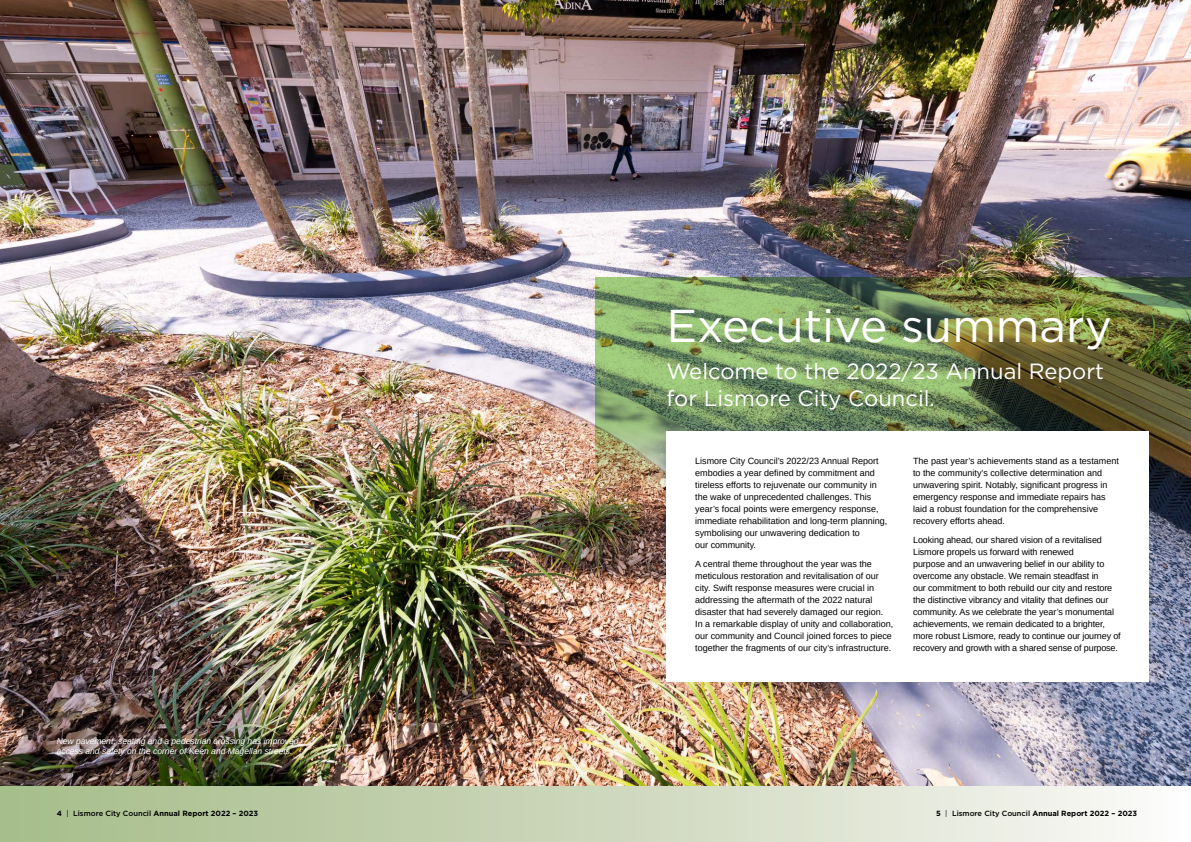
<style>
.page{position:relative;width:1191px;height:842px;background:#fff}
.page>*{position:absolute;margin:0;border:0;box-sizing:border-box;transform-origin:0 0}
.t1{font:46px "Gotham";color:#fff}
.t2{font:22px/27px "Gotham";color:#fff}
.t3{font:9px/12px "Arimo";color:#000}
.t4{font:italic 8.5px/10px "Arimo";color:#fff}
.t5{font:700 7.5px "Gotham";color:#000}
.s1{font-weight:400}
.s2{font-weight:500}
</style>
<div class="page">
<div style="left:0;top:0;width:1191px;height:842px;background:linear-gradient(to right,#a3ba86,#faf9f7)"></div>
<img style="left:0;top:0;width:1191px;height:785px">
<img style="left:595px;top:277px;width:596px;height:213px">
<div style="left:666px;top:431px;width:482px;height:251px;background:#fff"></div>
<h1 class="t1" style="left:666px;top:296px;width:447px">Executive summary</h1>
<h2 class="t2" style="left:666px;top:357px;width:439px">Welcome to the 2022/23 Annual Report for Lismore City Council.</h2>
<p class="t4" style="left:57px;top:736px;width:243px">New pavement, seating and a pedestrian crossing has improved access and safety on the corner of Keen and Magellan streets.</p>
<p class="t3" style="left:695px;top:455px;width:194px">Lismore City Council’s 2022/23 Annual Report embodies a year defined by commitment and tireless efforts to rejuvenate our community in the wake of unprecedented challenges. This year’s focal points were emergency response, immediate rehabilitation and long-term planning, symbolising our unwavering dedication to<br>our community.</p>
<p class="t3" style="left:695px;top:558px;width:199px">A central theme throughout the year was the meticulous restoration and revitalisation of our city. Swift response measures were crucial in addressing the aftermath of the 2022 natural disaster that had severely damaged our region.<br>In a remarkable display of unity and collaboration, our community and Council joined forces to piece together the fragments of our city’s infrastructure.</p>
<p class="t3" style="left:913px;top:455px;width:207px">The past year’s achievements stand as a testament to the community’s collective determination and unwavering spirit. Notably, significant progress in emergency response and immediate repairs has laid a robust foundation for the comprehensive recovery efforts ahead.</p>
<p class="t3" style="left:913px;top:534px;width:209px">Looking ahead, our shared vision of a revitalised Lismore propels us forward with renewed<br>purpose and an unwavering belief in our ability to overcome any obstacle. We remain steadfast in<br>our commitment to both rebuild our city and restore the distinctive vibrancy and vitality that defines our community. As we celebrate the year’s monumental achievements, we remain dedicated to a brighter, more robust Lismore, ready to continue our journey of recovery and growth with a shared sense of purpose.</p>
<p class="t5" style="left:57px;top:809px;width:203px">4 <span class="s1">|</span> <span class="s2">Lismore City Council</span> Annual Report 2022 – 2023</p>
<p class="t5" style="left:936px;top:809px;width:202px">5 <span class="s1">|</span> <span class="s2">Lismore City Council</span> Annual Report 2022 – 2023</p>
</div>
